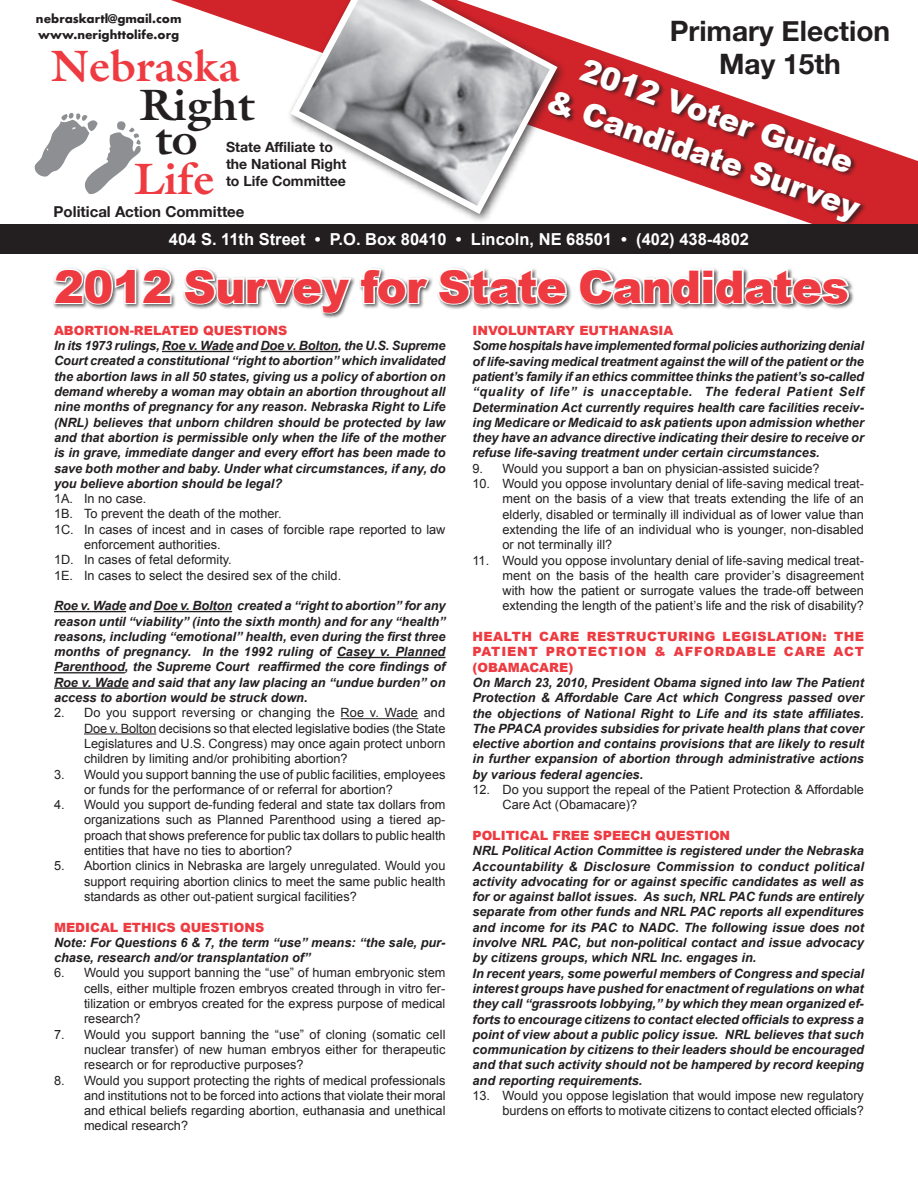
<style>
.page{position:relative;width:918px;height:1188px;background:#fff}
.page>*{position:absolute;margin:0;border:0;box-sizing:border-box;transform-origin:0 0}
.t1{font:900 45px "Arial";letter-spacing:-.015em;color:#ee3a41}
.t2{font:700 44.4px "Galliard";color:#ee3a41}
.t3{font:700 44.4px/34.2px "Galliard";color:#231f20}
.t4{font:900 31.05px "Arial";color:#fff}
.t5{font:700 28.05px "Helvetica Neue";color:#231f20}
.t6{font:700 16.5px "Arial";color:#fff}
.t7{font:700 15px "Helvetica Neue";color:#231f20}
.t8{font:700 14.1px/16.8px "Helvetica Neue";color:#231f20}
.t9{font:800 13.2px/15.8px "Function LH";color:#231f20}
.t10{font:italic 700 12.75px/15.3px "Arial";color:#231f20;text-align:justify}
.t11{font:12.75px/15.3px "Arial";color:#231f20;text-align:justify}
.t12{font:900 12.75px/15.3px "Arial";color:#ee3a41;text-align:justify}
</style>
<div class="page">
<svg style="left:171px;top:0;width:747px;height:224px"></svg>
<div style="left:0;top:224px;width:918px;height:30px;background:#231f20"></div>
<hr style="left:162px;top:351px;width:71px;height:1px;background:#231f20">
<hr style="left:261px;top:351px;width:77px;height:1px;background:#231f20">
<hr style="left:54px;top:611px;width:72px;height:1px;background:#231f20">
<hr style="left:154px;top:611px;width:78px;height:1px;background:#231f20">
<hr style="left:337px;top:657px;width:108px;height:1px;background:#231f20">
<hr style="left:54px;top:672px;width:71px;height:1px;background:#231f20">
<hr style="left:54px;top:687px;width:75px;height:2px;background:#231f20">
<hr style="left:341px;top:718px;width:77px;height:1px;background:#231f20">
<hr style="left:84px;top:734px;width:72px;height:1px;background:#231f20">
<div style="left:52px;top:267px;width:802px;height:52px;background:#231f20;opacity:.75"></div>
<svg style="left:52px;top:267px;width:121px;height:40px"></svg>
<svg style="left:182px;top:267px;width:388px;height:48px"></svg>
<svg style="left:577px;top:267px;width:274px;height:40px"></svg>
<div style="left:548px;top:59px;width:319px;height:167px;background:#231f20;opacity:.75"></div>
<svg style="left:34px;top:113px;width:107px;height:81px"></svg>
<div style="left:286px;top:0;width:282px;height:225px;background:#231f20;opacity:.75"></div>
<svg style="left:290px;top:0;width:268px;height:214px"></svg>
<img style="left:299px;top:0;width:251px;height:206px">
<p class="t9" style="left:36px;top:11px;width:147px">nebraskartl@gmail.com www.nerighttolife.org</p>
<h3 class="t5" style="left:670px;top:5px;width:222px">Primary Election</h3>
<h3 class="t4" style="left:587px;top:53px;width:290px;rotate:19deg">2012 VOTERGUIDE</h3>
<h2 class="t2" style="left:51px;top:37px;width:190px">Nebraska</h2>
<h2 class="t3" style="left:155px;top:86px;width:101px;text-indent:-16px">Right to</h2>
<h2 class="t2" style="left:134px;top:150px;width:81px">Life</h2>
<h3 class="t5" style="left:719px;top:39px;width:123px">May 15th</h3>
<h3 class="t4" style="left:554px;top:84px;width:336px;rotate:19deg">&amp; CANDIDATE SURVEY</h3>
<p class="t6" style="left:169px;top:228px;width:582px">404 S. 11th Street • P.O. Box 80410 • Lincoln, NE 68501 • (402) 438-4802</p>
<p class="t8" style="left:226px;top:138px;width:122px">State Affiliate to the National Right to Life Committee</p>
<p class="t7" style="left:54px;top:198px;width:192px">Political Action Committee</p>
<h1 class="t1" style="left:54px;top:261px;width:796px">2012 SURVEY FOR STATE CANDIDATES</h1>
<p class="t12" style="left:472px;top:323px;width:201px">I NVOLUNTARY EUTHANASIA</p>
<p class="t10" style="left:472px;top:338px;width:393px">Some hospitals have implemented formal policies authorizing denial of life-saving medical treatment against the will of the patient or the patient’s family if an ethics committee thinks the patient’s so-called “quality of life” is unacceptable. The federal Patient Self Determination Act currently requires health care facilities receiv&shy;ing Medicare or Medicaid to ask patients upon admission whether they have an advance directive indicating their desire to receive or refuse life-saving treatment under certain circumstances.</p>
<p class="t11" style="left:472px;top:461px;width:349px">9. Would you support a ban on physician-assisted suicide?</p>
<p class="t11" style="left:502px;top:476px;width:363px;text-indent:-30px">10. Would you oppose involuntary denial of life-saving medical treat&shy;ment on the basis of a view that treats extending the life of an elderly, disabled or terminally ill individual as of lower value than extending the life of an individual who is younger, non-disabled or not terminally ill?</p>
<p class="t11" style="left:502px;top:553px;width:363px;text-indent:-30px">11. Would you oppose involuntary denial of life-saving medical treat&shy;ment on the basis of the health care provider’s disagreement with how the patient or surrogate values the trade-off between extending the length of the patient’s life and the risk of disability?</p>
<p class="t12" style="left:472px;top:629px;width:393px">HEALTH CARE RESTRUCTURING LEGISLATION: TH E PATIENT PROTECTION &amp; AFFORDABLE CARE ACT (OBAMACA</p>
<p class="t12" style="left:54px;top:323px;width:235px">ABORTION-RELATED QUESTIONS</p>
<p class="t10" style="left:54px;top:338px;width:393px">In its 1973 rulings, Roe v. Wade and Doe v. Bolton, the U.S. Supreme Court created a constitutional “right to abortion” which invalidated the abortion laws in all 50 states, giving us a policy of abortion on demand whereby a woman may obtain an abortion throughout all nine months of pregnancy for any reason. Nebraska Right to Life (NRL) believes that unborn children should be protected by law and that abortion is permissible only when the life of the mother is in grave, immediate danger and every effort has been made to save both mother and baby. Under what circumstances, if any, do you believe abortion should be legal?</p>
<p class="t11" style="left:54px;top:491px;width:94px">1A. In no case.</p>
<p class="t11" style="left:54px;top:506px;width:229px">1B. To prevent the death of the mother.</p>
<p class="t11" style="left:54px;top:522px;width:393px">1C. In cases of incest and in cases of forcible rape reported to law</p>
<p class="t11" style="left:84px;top:537px;width:138px">enforcement authorities.</p>
<p class="t11" style="left:54px;top:552px;width:179px">1D. In cases of fetal deformity.</p>
<p class="t11" style="left:54px;top:568px;width:289px">1E. In cases to select the desired sex of the child.</p>
<p class="t10" style="left:54px;top:598px;width:393px">Roe v. Wade and Doe v. Bolton created a “right to abortion” for any reason until “viability” (into the sixth month) and for any “health” reasons, including “emotional” health, even during the first three months of pregnancy. In the 1992 ruling of Casey v. Planned Parenthood, the Supreme Court reaffirmed the core findings of Roe v. Wade and said that any law placing an “undue burden” on access to abortion would be struck down.</p>
<p class="t11" style="left:84px;top:705px;width:363px;text-indent:-30px">2. Do you support reversing or changing the Roe v. Wade and Doe v. Bolton decisions so that elected legislative bodies (the State Legislatures and U.S. Congress) may once again protect unborn children by limiting and/or prohibiting abortion?</p>
<p class="t11" style="left:84px;top:767px;width:363px;text-indent:-30px">3. Would you support banning the use of public facilities, employees or funds for the performance of or referral for abortion?</p>
<p class="t11" style="left:84px;top:797px;width:363px;text-indent:-30px">4. Would you support de-funding federal and state tax dollars from organizations such as Planned Parenthood using a tiered ap&shy;proach that shows preference for public tax dollars to public health entities that have no ties to abortion?</p>
<p class="t11" style="left:84px;top:858px;width:363px;text-indent:-30px">5. Abortion clinics in Nebraska are largely unregulated. Would you support requiring abortion clinics to meet the same public health standards as other out-patient surgical facilities?</p>
<p class="t12" style="left:54px;top:919px;width:21px">MEDI</p>
<p class="t12" style="left:90px;top:919px;width:111px">CAL ETHI CS QUESTIONS</p>
<p class="t10" style="left:54px;top:935px;width:393px">Note: For Questions 6 &amp; 7, the term “use” means: “the sale, pur&shy;chase, research and/or transplantation of”</p>
<p class="t11" style="left:84px;top:965px;width:363px;text-indent:-30px">6. Would you support banning the “use” of human embryonic stem cells, either multiple frozen embryos created through in vitro fer&shy;tilization or embryos created for the express purpose of medical research?</p>
<p class="t11" style="left:84px;top:1027px;width:363px;text-indent:-30px">7. Would you support banning the “use” of cloning (somatic cell nuclear transfer) of new human embryos either for therapeutic research or for reproductive purposes?</p>
<p class="t11" style="left:84px;top:1073px;width:363px;text-indent:-30px">8. Would you support protecting the rights of medical professionals and institutions not to be forced into actions that violate their moral and ethical beliefs regarding abortion, euthanasia and unethical medical research?</p>
<p class="t12" style="left:549px;top:660px;width:26px">RE)</p>
<p class="t10" style="left:472px;top:675px;width:393px">On March 23, 2010, President Obama signed into law The Patient Protection &amp; Affordable Care Act which Congress passed over the objections of National Right to Life and its state affiliates.<br>The PPACA provides subsidies for private health plans that cover elective abortion and contains provisions that are likely to result in further expansion of abortion through administrative actions by various federal agencies.</p>
<p class="t11" style="left:502px;top:782px;width:363px;text-indent:-30px">12. Do you support the repeal of the Patient Protection &amp; Affordable<br>Care Act (Obamacare)?</p>
<p class="t12" style="left:472px;top:828px;width:18px">POLITI</p>
<p class="t12" style="left:520px;top:828px;width:43px">CAL FREE</p>
<p class="t12" style="left:594px;top:828px;width:83px">SPEECH QUESTION</p>
<p class="t10" style="left:472px;top:843px;width:393px;text-align:left">NRL Political Action Committee is registered under the Nebraska Accountability &amp; Disclosure Commission to conduct political activity advocating for or against specific candidates as well as for or against ballot issues. As such, NRL PAC funds are entirely separate from other funds and NRL PAC reports all expenditures and income for its PAC to NADC. The following issue does not involve NRL PAC, but non-political contact and issue advocacy by citizens groups, which NRL Inc. engages in.<br>In recent years, some powerful members of Congress and special interest groups have pushed for enactment of regulations on what they call “grassroots lobbying,” by which they mean organized ef&shy;forts to encourage citizens to contact elected officials to express a point of view about a public policy issue. NRL believes that such communication by citizens to their leaders should be encouraged and that such activity should not be hampered by record keeping and reporting requirements.</p>
<p class="t11" style="left:472px;top:1088px;width:393px;text-align:right">13. Would you oppose legislation that would impose new regulatory burdens on efforts to motivate citizens to contact elected officials?</p>
</div>
